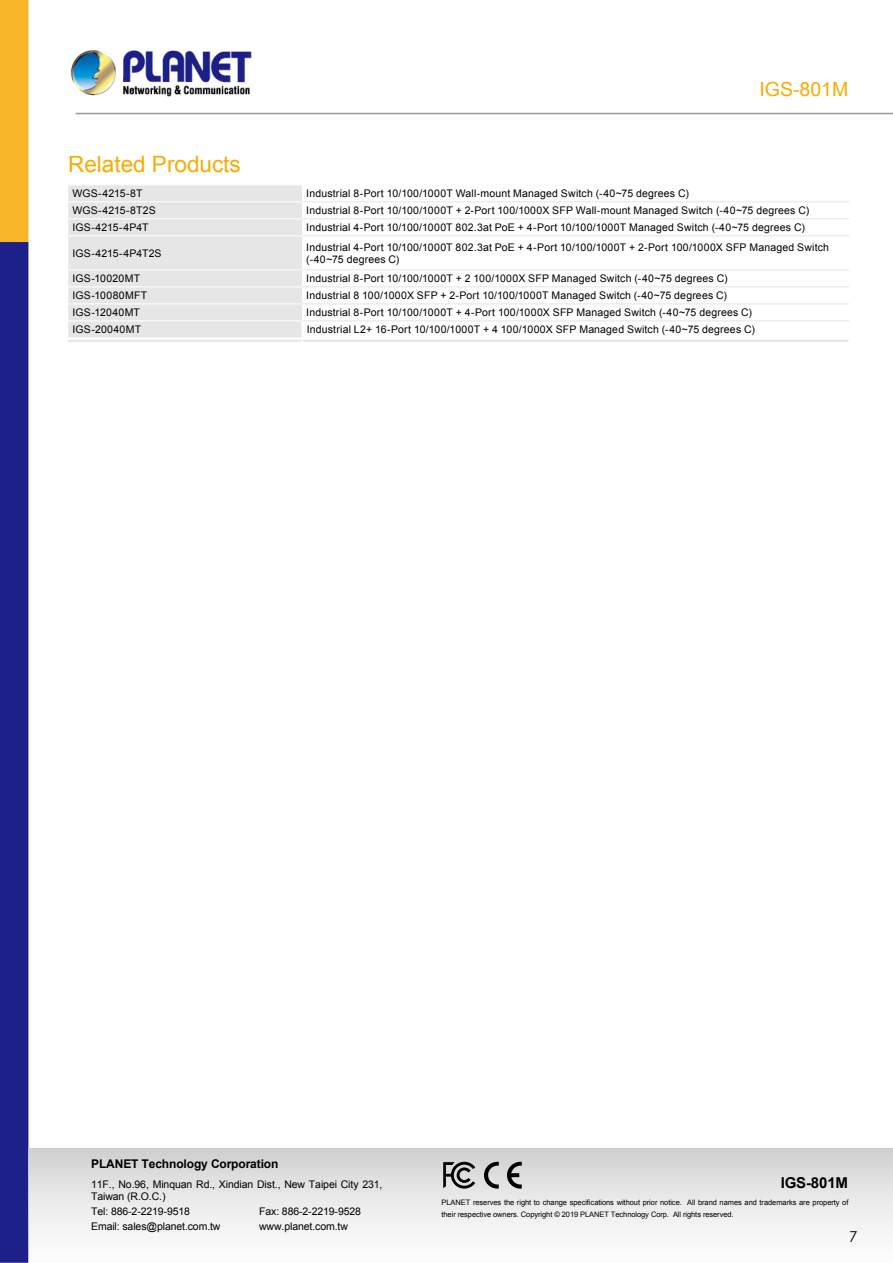
<style>
.page{position:relative;width:893px;height:1263px;background:#fff}
.page>*{position:absolute;margin:0;border:0;box-sizing:border-box;transform-origin:0 0}
.t1{font:22.5px "Arial";color:#f7ac00}
.t2{font:19.5px "Arial";color:#f7ac00}
.t3{font:700 15px "Arial";letter-spacing:-.01em;color:#000}
.t4{font:15px "Century Gothic";color:#000}
.t5{font:700 12px "Arial";letter-spacing:-.01em;color:#000}
.t6{font:10.5px/12px "Arial";letter-spacing:.015em;color:#000}
.t7{font:10.5px/12px "Arial";letter-spacing:-.01em;color:#000}
.t8{font:10.5px "Arial";letter-spacing:-.005em;color:#000}
.t9{font:7.5px/12px "Arial";letter-spacing:-.01em;color:#000}
</style>
<div class="page">
<img style="left:0;top:0;width:893px;height:1263px">
<div style="left:29px;top:1148px;width:864px;height:115px;background:linear-gradient(to bottom,#d2d3d3,#fff)"></div>
<svg style="left:484px;top:1162px;width:15px;height:26px"></svg>
<svg style="left:507px;top:1162px;width:15px;height:26px"></svg>
<svg style="left:443px;top:1162px;width:32px;height:26px"></svg>
<svg style="left:303px;top:185px;width:546px;height:152px"></svg>
<hr style="left:68px;top:184px;width:234px;height:1px;background:#fff">
<svg style="left:68px;top:185px;width:235px;height:153px;background:#e7e7e7"></svg>
<svg style="left:848px;top:321px;width:1px;height:16px"></svg>
<hr style="left:302px;top:337px;width:547px;height:1px;background:#fff">
<hr style="left:302px;top:201px;width:547px;height:1px;background:#e6e6e6">
<hr style="left:302px;top:218px;width:547px;height:1px;background:#e6e6e6">
<hr style="left:302px;top:235px;width:547px;height:1px;background:#e6e6e6">
<hr style="left:302px;top:269px;width:547px;height:1px;background:#e6e6e6">
<hr style="left:302px;top:286px;width:547px;height:1px;background:#e6e6e6">
<hr style="left:302px;top:303px;width:547px;height:1px;background:#e6e6e6">
<hr style="left:303px;top:320px;width:546px;height:1px;background:#e6e6e6">
<hr style="left:68px;top:340px;width:234px;height:2px;background:#e6e6e6">
<hr style="left:303px;top:340px;width:545px;height:2px;background:#e6e6e6">
<h2 class="t2" style="left:759px;top:77px;width:90px">IGS-801M</h2>
<h1 class="t1" style="left:68px;top:150px;width:174px">Related Products</h1>
<p class="t6" style="left:72px;top:187px;width:72px">WGS-4215-8T</p>
<p class="t6" style="left:306px;top:187px;width:384px">Industrial 8-Port 10/100/1000T Wall-mount Managed Switch (-40~75 degrees C)</p>
<p class="t6" style="left:72px;top:204px;width:85px">WGS-4215-8T2S</p>
<p class="t6" style="left:306px;top:204px;width:504px">Industrial 8-Port 10/100/1000T + 2-Port 100/1000X SFP Wall-mount Managed Switch (-40~75 degrees C)</p>
<p class="t8" style="left:72px;top:221px;width:78px">IGS-4215-4P4T</p>
<p class="t6" style="left:306px;top:221px;width:500px">Industrial 4-Port 10/100/1000T 802.3at PoE + 4-Port 10/100/1000T Managed Switch (-40~75 degrees C)</p>
<p class="t6" style="left:72px;top:247px;width:91px">IGS-4215-4P4T2S</p>
<p class="t6" style="left:306px;top:241px;width:524px">Industrial 4-Port 10/100/1000T 802.3at PoE + 4-Port 10/100/1000T + 2-Port 100/1000X SFP Managed Switch (-40~75 degrees C)</p>
<p class="t6" style="left:72px;top:273px;width:69px">IGS-10020MT</p>
<p class="t6" style="left:306px;top:273px;width:423px">Industrial 8-Port 10/100/1000T + 2 100/1000X SFP Managed Switch (-40~75 degrees C)</p>
<p class="t6" style="left:72px;top:290px;width:76px">IGS-10080MFT</p>
<p class="t6" style="left:306px;top:290px;width:422px">Industrial 8 100/1000X SFP + 2-Port 10/100/1000T Managed Switch (-40~75 degrees C)</p>
<p class="t6" style="left:72px;top:307px;width:69px">IGS-12040MT</p>
<p class="t6" style="left:306px;top:307px;width:447px">Industrial 8-Port 10/100/1000T + 4-Port 100/1000X SFP Managed Switch (-40~75 degrees C)</p>
<p class="t6" style="left:72px;top:324px;width:70px">IGS-20040MT</p>
<p class="t6" style="left:307px;top:324px;width:450px">Industrial L2+ 16-Port 10/100/1000T + 4 100/1000X SFP Managed Switch (-40~75 degrees C)</p>
<p class="t5" style="left:91px;top:1156px;width:189px">PLANET Technology Corporation</p>
<p class="t7" style="left:91px;top:1178px;width:293px">11F., No.96, Minquan Rd., Xindian Dist., New Taipei City 231,<br>Taiwan (R.O.C.)</p>
<p class="t7" style="left:91px;top:1205px;width:100px">Tel: 886-2-2219-9518</p>
<p class="t7" style="left:259px;top:1205px;width:103px">Fax: 886-2-2219-9528</p>
<p class="t7" style="left:91px;top:1220px;width:131px">Email: sales@planet.com.tw</p>
<p class="t7" style="left:259px;top:1220px;width:90px">www.planet.com.tw</p>
<h3 class="t3" style="left:781px;top:1172px;width:69px">IGS-801M</h3>
<p class="t9" style="left:442px;top:1196px;width:408px">PLANET reserves the right to change specifications without prior notice. All brand names and trademarks are property of their respective owners. Copyright © 2019 PLANET Technology Corp. All rights reserved.</p>
<h3 class="t4" style="left:849px;top:1227px;width:10px">7</h3>
</div>
